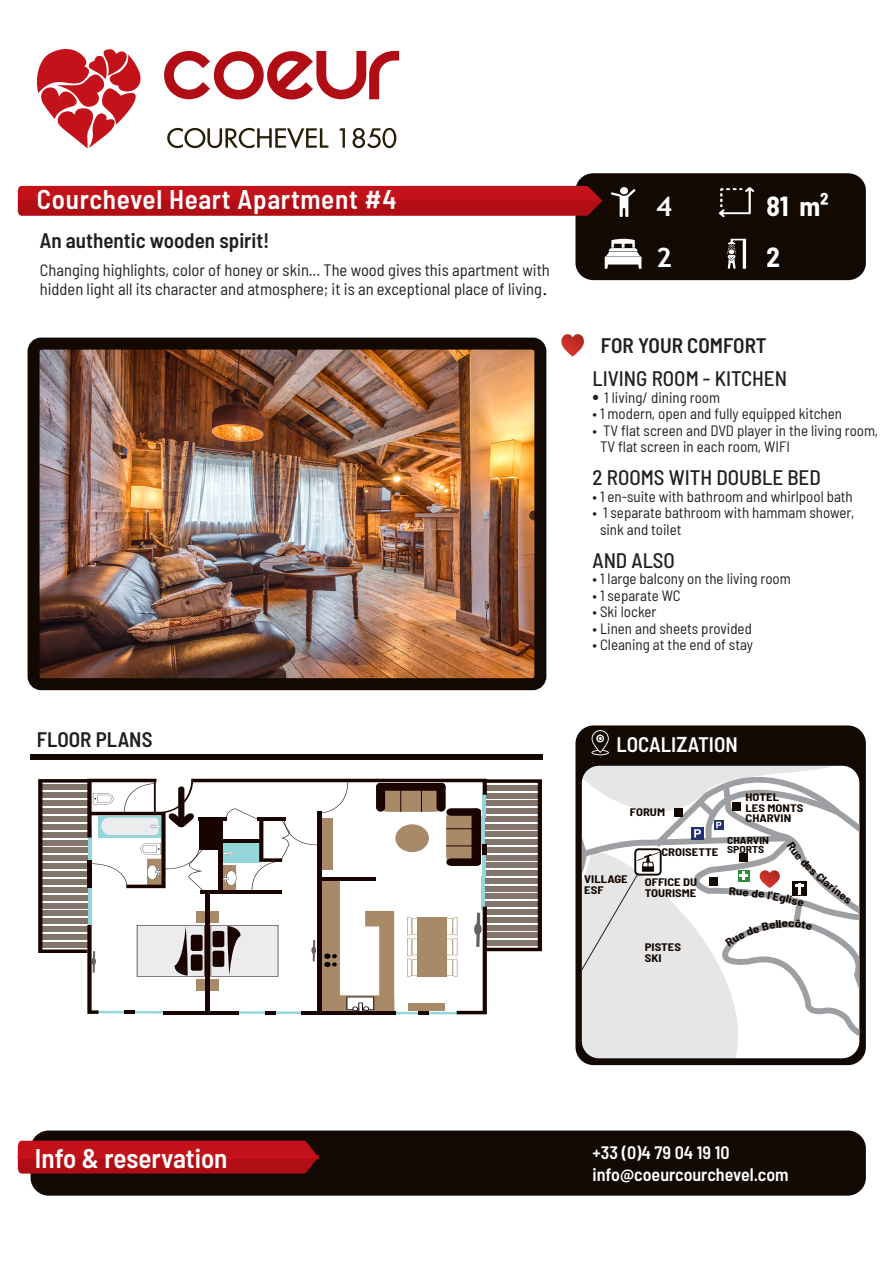
<style>
.page{position:relative;width:893px;height:1263px;background:#fff}
.page>*{position:absolute;margin:0;border:0;box-sizing:border-box;transform-origin:0 0}
.t1{font:600 semi-condensed 27px "Barlow";letter-spacing:.02em;color:#fff}
.t2{font:600 semi-condensed 27px "Barlow";color:#fff}
.t3{font:700 semi-condensed 27px/51.6px "Barlow";color:#fff}
.t4{font:700 27px/51.6px "Trebuchet MS";color:#fff}
.t5{font:600 semi-condensed 21px "Barlow";color:#231f20}
.t6{font:500 semi-condensed 21px "Barlow";color:#231f20}
.t7{font:700 semi-condensed 21px "Barlow";color:#fff}
.t8{font:600 semi-condensed 21px "Barlow";color:#fff}
.t9{font:600 semi-condensed 18px/21.6px "Barlow";color:#fff}
.t10{font:semi-condensed 16.5px/19.8px "Barlow";color:#231f20}
.t11{font:semi-condensed 15px/16.5px "Barlow";color:#231f20}
.t12{font:700 semi-condensed 10.65px/10.6px "Barlow";color:#130903;scale:1.19 1}
.t13{font:700 semi-condensed 9.75px/9.6px "Barlow";color:#130903;scale:1.19 1}
.s1{font-family:"Trebuchet MS";font-stretch:normal}
.s2{font-weight:600;font-size:21px}
.s3{font-family:"Trebuchet MS";font-weight:700;font-stretch:normal}
</style>
<div class="page">
<div style="left:575px;top:173px;width:291px;height:107px;background:#130903;border-radius:18px"></div>
<svg style="left:37px;top:49px;width:104px;height:99px"></svg>
<svg style="left:164px;top:51px;width:235px;height:48px"></svg>
<svg style="left:167px;top:128px;width:161px;height:21px"></svg>
<svg style="left:339px;top:128px;width:6px;height:20px"></svg>
<svg style="left:353px;top:128px;width:43px;height:20px"></svg>
<svg style="left:18px;top:185px;width:585px;height:31px;background:#b9171f"></svg>
<svg style="left:561px;top:334px;width:23px;height:22px"></svg>
<svg style="left:611px;top:189px;width:24px;height:28px"></svg>
<svg style="left:605px;top:239px;width:36px;height:30px"></svg>
<svg style="left:727px;top:239px;width:19px;height:30px"></svg>
<svg style="left:719px;top:187px;width:35px;height:30px"></svg>
<svg style="left:38px;top:779px;width:504px;height:235px"></svg>
<div style="left:575px;top:725px;width:291px;height:340px;background:#130903;border-radius:18px"></div>
<svg style="left:591px;top:730px;width:18px;height:25px"></svg>
<div style="left:31px;top:755px;width:512px;height:5px;background:#130903"></div>
<div style="left:31px;top:1130px;width:835px;height:65px;background:#130903;border-radius:18px"></div>
<svg style="left:18px;top:1140px;width:302px;height:34px;background:#b21017"></svg>
<img style="left:41px;top:351px;width:492px;height:326px">
<div style="left:28px;top:338px;width:518px;height:352px;border:12px solid #130903;border-radius:8px"></div>
<svg style="left:582px;top:766px;width:277px;height:292px;background:#e7e7e7"></svg>
<h1 class="t1" style="left:37px;top:180px;width:361px">Courchevel Heart Apartment #4</h1>
<h1 class="t4" style="left:656px;top:180px;width:18px">4<br>2</h1>
<h1 class="t3" style="left:766px;top:178px;width:64px">81 m²<br>2</h1>
<h2 class="t5" style="left:40px;top:226px;width:231px">An authentic wooden spirit!</h2>
<p class="t10" style="left:40px;top:259px;width:512px">Changing highlights, color of honey or skin... The wood gives this apartment with hidden light all its character and atmosphere; it is an exceptional place of living<span class="s1">.</span></p>
<h2 class="t5" style="left:37px;top:724px;width:117px">FLOOR PLANS</h2>
<h2 class="t5" style="left:601px;top:330px;width:167px">FOR YOUR COMFORT</h2>
<h2 class="t6" style="left:592px;top:363px;width:196px">LIVING ROOM - KITCHEN</h2>
<p class="t11" style="left:592px;top:388px;width:129px"><span class="s2">•</span> 1 living/ dining room</p>
<p class="t11" style="left:592px;top:404px;width:251px">• 1 modern, open and fully equipped kitchen</p>
<p class="t11" style="left:600px;top:421px;width:280px;text-indent:-8px">• TV flat screen and DVD player in the living room,<br>TV flat screen in each room, WIFI</p>
<h2 class="t6" style="left:592px;top:462px;width:230px">2 ROOMS WITH DOUBLE BED</h2>
<p class="t11" style="left:592px;top:487px;width:262px">• 1 en-suite with bathroom and whirlpool bath</p>
<p class="t11" style="left:600px;top:503px;width:256px;text-indent:-8px">• 1 separate bathroom with hammam shower, sink and toilet</p>
<h2 class="t6" style="left:592px;top:545px;width:84px">AND ALSO</h2>
<p class="t11" style="left:592px;top:569px;width:200px">• 1 large balcony on the living room</p>
<p class="t11" style="left:592px;top:586px;width:90px">• 1 separate WC</p>
<p class="t11" style="left:592px;top:602px;width:66px">• Ski locker</p>
<p class="t11" style="left:592px;top:619px;width:161px">• Linen and sheets provided</p>
<p class="t11" style="left:592px;top:635px;width:162px">• Cleaning at the end of stay</p>
<h2 class="t8" style="left:616px;top:729px;width:123px">LOCALI<span class="s3">Z</span>ATION</h2>
<p class="t12" style="left:630px;top:806px;width:31px">FORUM</p>
<p class="t12" style="left:584px;top:873px;width:38px">VILLAGE<br>ESF</p>
<p class="t12" style="left:661px;top:846px;width:49px">CROISETTE</p>
<p class="t12" style="left:645px;top:876px;width:46px">OFFICE DU<br>TOURISME</p>
<p class="t12" style="left:746px;top:791px;width:50px">HOTEL<br>LES MONTS<br>CHARVIN</p>
<p class="t13" style="left:727px;top:835px;width:37px">CHARVIN<br>SPORTS</p>
<p class="t12" style="left:645px;top:941px;width:32px">PISTES<br>SKI</p>
<h1 class="t2" style="left:35px;top:1139px;width:194px">Info &amp; reservation</h1>
<p class="t9" style="left:592px;top:1140px;width:198px">+33 (0)4 79 04 19 10 info@coeurcourchevel.com</p>
<h2 class="t7" style="left:607px;top:1161px;width:235px">info@coeurcourchevel.com</h2>
</div>
